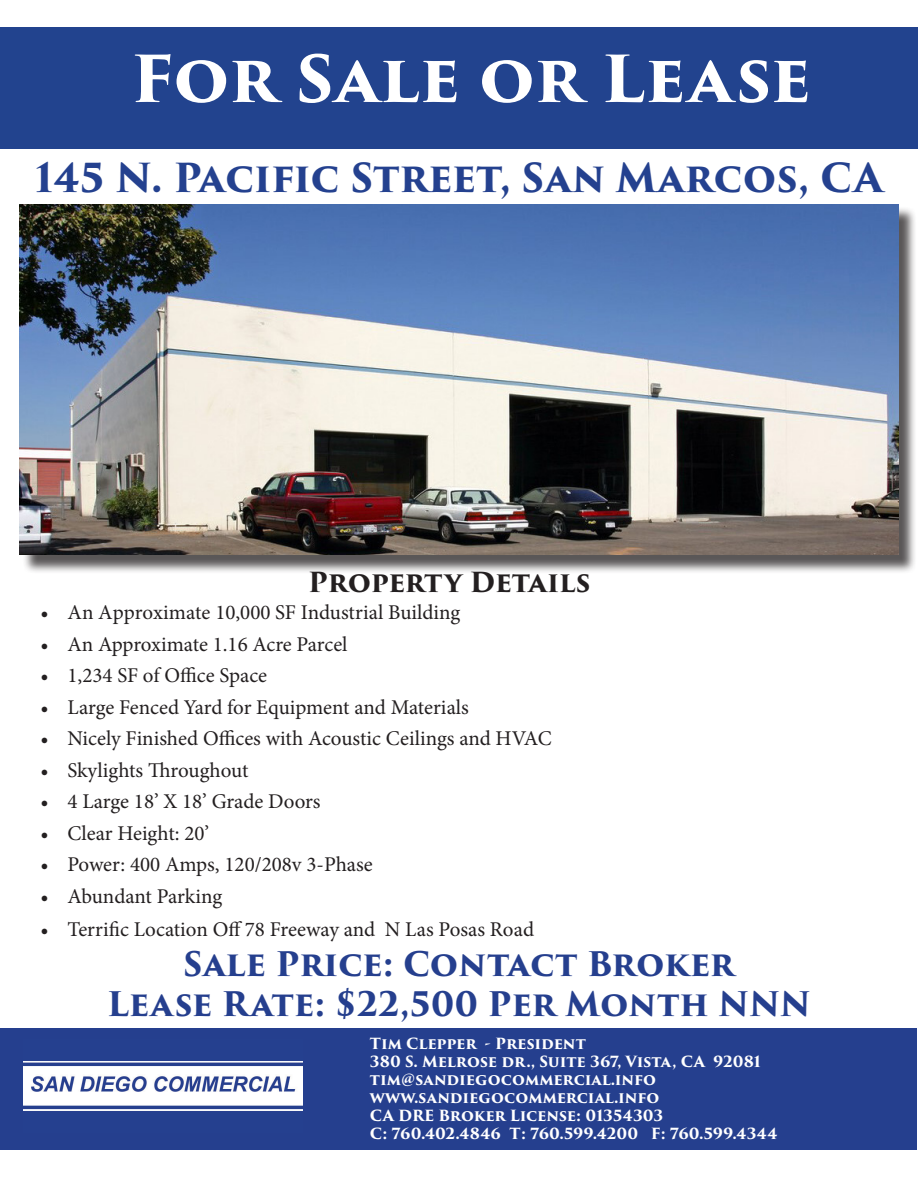
<style>
.page{position:relative;width:918px;height:1188px;background:#fff}
.page>*{position:absolute;margin:0;border:0;box-sizing:border-box;transform-origin:0 0}
.t1{font:700 63px "Trajan Pro 3";letter-spacing:-.005em;color:#fff;scale:1.04 1}
.t2{font:700 39px "Trajan Pro 3";color:#24418f}
.t3{font:700 33px/39.6px "Trajan Pro 3";color:#253f8e;text-align:center}
.t4{font:700 27px "Trajan Pro 3";letter-spacing:-.005em;color:#231f20}
.t5{font:21px "Minion Pro";color:#231f20}
.t6{font:700 15px/18px "Trajan Pro 3";color:#fff}
</style>
<div class="page">
<div style="left:0;top:28px;width:918px;height:121px;background:#22438e"></div>
<div style="left:0;top:1028px;width:917px;height:122px;background:#253f8e"></div>
<img style="left:24px;top:1061px;width:279px;height:50px">
<div style="left:22px;top:206px;width:895px;height:368px;background:#231f20;opacity:.75"></div>
<img style="left:20px;top:204px;width:878px;height:351px">
<h1 class="t1" style="left:131px;top:32px;width:656px">For Sale or Lease</h1>
<h2 class="t2" style="left:35px;top:149px;width:849px">145 N. Pacific Street, San Marcos, CA</h2>
<p class="t4" style="left:308px;top:562px;width:284px">Property Details</p>
<p class="t5" style="left:40px;top:599px;width:421px">• An Approximate 10,000 SF Industrial Building</p>
<p class="t5" style="left:40px;top:630px;width:309px">• An Approximate 1.16 Acre Parcel</p>
<p class="t5" style="left:40px;top:662px;width:228px">• 1,234 SF of Office Space</p>
<p class="t5" style="left:40px;top:693px;width:430px">• Large Fenced Yard for Equipment and Materials</p>
<p class="t5" style="left:40px;top:725px;width:513px">• Nicely Finished Offices with Acoustic Ceilings and HVAC</p>
<p class="t5" style="left:40px;top:756px;width:210px">• Skylights Throughout</p>
<p class="t5" style="left:40px;top:788px;width:282px">• 4 Large 18’ X 18’ Grade Doors</p>
<p class="t5" style="left:40px;top:819px;width:170px">• Clear Height: 20’</p>
<p class="t5" style="left:40px;top:851px;width:334px">• Power: 400 Amps, 120/208v 3-Phase</p>
<p class="t5" style="left:40px;top:882px;width:183px">• Abundant Parking</p>
<p class="t5" style="left:40px;top:915px;width:495px">• Terrific Location Off 78 Freeway and N Las Posas Road</p>
<h3 class="t3" style="left:107px;top:945px;width:705px">Sale Price: Contact Broker<br>Lease Rate: $22,500 Per Month NNN</h3>
<p class="t6" style="left:370px;top:1034px;width:409px">Tim Clepper - President<br>380 S. Melrose dr., Suite 367, Vista, CA 92081 tim@sandiegocommercial.info www.sandiegocommercial.info<br>CA DRE Broker License: 01354303<br>C: 760.402.4846 T: 760.599.4200 F: 760.599.4344</p>
</div>
